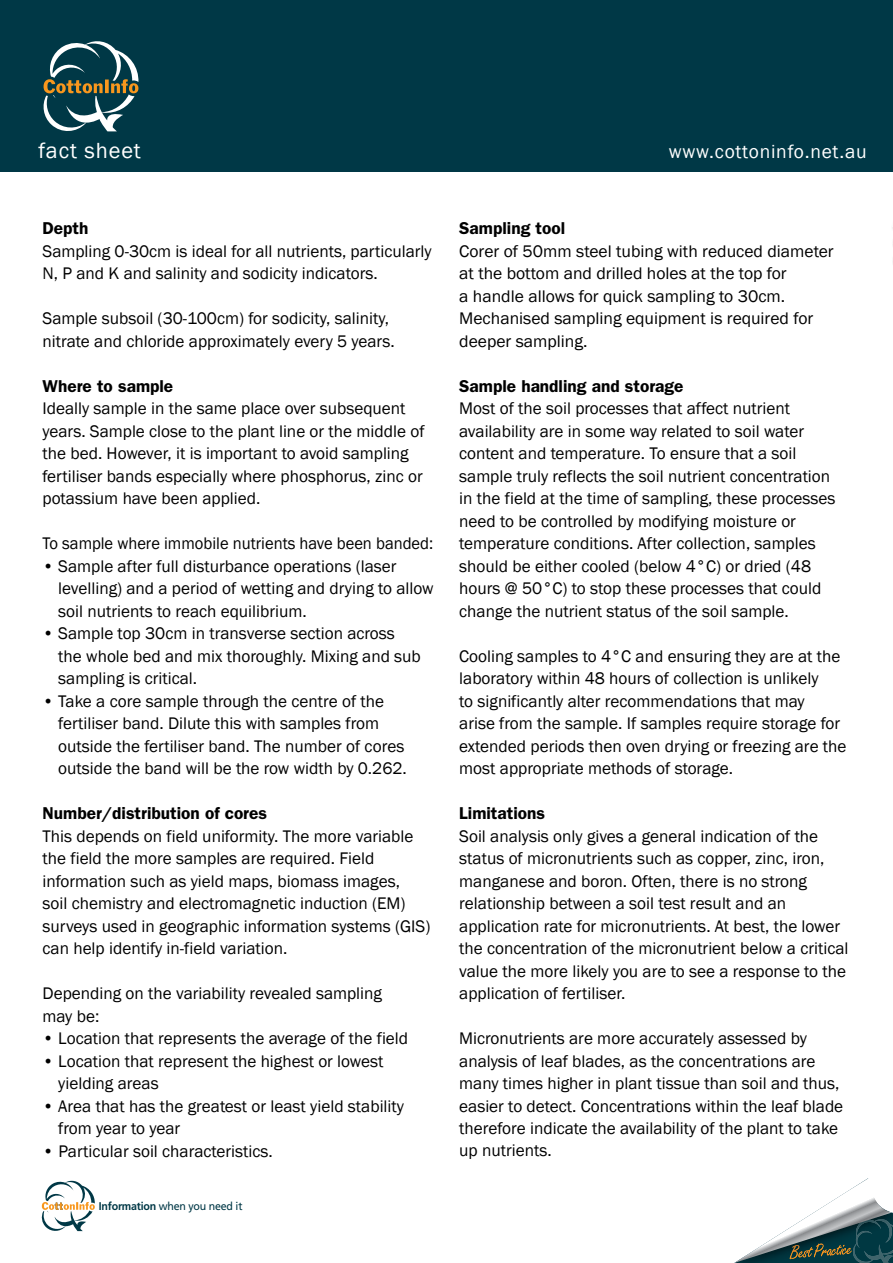
<style>
.page{position:relative;width:893px;height:1263px;background:#fff}
.page>*{position:absolute;margin:0;border:0;box-sizing:border-box;transform-origin:0 0}
.t1{font:22.5px "Franklin Gothic";letter-spacing:.04em;color:#fff}
.t2{font:19.5px "Franklin Gothic";letter-spacing:.04em;color:#fff}
.t3{font:17.25px/22.5px "Franklin Gothic";color:#000}
.t4{font:600 17.25px "Franklin Gothic";color:#000}
.t5{font:17.25px "Franklin Gothic";color:#000;scale:.96 1}
.t6{font:11.25px "Frutiger";letter-spacing:-.02em;color:#003846;scale:.95 1}
.s1{font-weight:700}
</style>
<div class="page">
<svg style="left:41px;top:1180px;width:54px;height:52px"></svg>
<div style="left:0;top:0;width:893px;height:171px;background:#003846"></div>
<svg style="left:43px;top:41px;width:96px;height:91px"></svg>
<svg style="left:734px;top:1178px;width:159px;height:85px"></svg>
<h1 class="t1" style="left:38px;top:136px;width:104px">fact sheet</h1>
<p class="t2" style="left:669px;top:139px;width:199px">www.cottoninfo.net.au</p>
<p class="t4" style="left:43px;top:218px;width:47px">Depth</p>
<p class="t3" style="left:43px;top:240px;width:391px">Sampling 0-30cm is ideal for all nutrients, particularly<br>N, P and K and salinity and sodicity indicators.</p>
<p class="t3" style="left:43px;top:307px;width:354px">Sample subsoil (30-100cm) for sodicity, salinity, nitrate and chloride approximately every 5 years.</p>
<p class="t4" style="left:43px;top:375px;width:132px">Where to sample</p>
<p class="t3" style="left:43px;top:397px;width:384px">Ideally sample in the same place over subsequent years. Sample close to the plant line or the middle of the bed. However, it is important to avoid sampling fertiliser bands especially where phosphorus, zinc or potassium have been applied.</p>
<p class="t5" style="left:43px;top:533px;width:409px">To sample where immobile nutrients have been banded:</p>
<p class="t3" style="left:58px;top:555px;width:377px;text-indent:-16px">• Sample after full disturbance operations (laser levelling) and a period of wetting and drying to allow soil nutrients to reach equilibrium.</p>
<p class="t3" style="left:58px;top:622px;width:364px;text-indent:-16px">• Sample top 30cm in transverse section across the whole bed and mix thoroughly. Mixing and sub sampling is critical.</p>
<p class="t3" style="left:58px;top:690px;width:350px;text-indent:-16px">• Take a core sample through the centre of the fertiliser band. Dilute this with samples from outside the fertiliser band. The number of cores outside the band will be the row width by 0.262.</p>
<p class="t4" style="left:43px;top:803px;width:226px">Number/distribution of cores</p>
<p class="t3" style="left:43px;top:825px;width:389px">This depends on field uniformity. The more variable the field the more samples are required. Field information such as yield maps, biomass images,<br>soil chemistry and electromagnetic induction (EM) surveys used in geographic information systems (GIS) can help identify in-field variation.</p>
<p class="t3" style="left:43px;top:982px;width:341px">Depending on the variability revealed sampling may be:</p>
<p class="t3" style="left:43px;top:1027px;width:367px">• Location that represents the average of the field</p>
<p class="t3" style="left:58px;top:1050px;width:327px;text-indent:-16px">• Location that represent the highest or lowest yielding areas</p>
<p class="t3" style="left:58px;top:1095px;width:347px;text-indent:-16px">• Area that has the greatest or least yield stability from year to year</p>
<p class="t3" style="left:43px;top:1140px;width:232px">• Particular soil characteristics.</p>
<p class="t6" style="left:99px;top:1199px;width:153px"><span class="s1">Information</span> when you need it</p>
<p class="t4" style="left:459px;top:218px;width:107px">Sampling tool</p>
<p class="t3" style="left:459px;top:240px;width:376px">Corer of 50mm steel tubing with reduced diameter at the bottom and drilled holes at the top for<br>a handle allows for quick sampling to 30cm.<br>Mechanised sampling equipment is required for deeper sampling.</p>
<p class="t4" style="left:459px;top:375px;width:226px">Sample handling and storage</p>
<p class="t3" style="left:459px;top:397px;width:378px">Most of the soil processes that affect nutrient availability are in some way related to soil water content and temperature. To ensure that a soil sample truly reflects the soil nutrient concentration in the field at the time of sampling, these processes need to be controlled by modifying moisture or temperature conditions. After collection, samples should be either cooled (below 4°C) or dried (48 hours @ 50°C) to stop these processes that could change the nutrient status of the soil sample.</p>
<p class="t3" style="left:459px;top:645px;width:389px">Cooling samples to 4°C and ensuring they are at the laboratory within 48 hours of collection is unlikely<br>to significantly alter recommendations that may<br>arise from the sample. If samples require storage for extended periods then oven drying or freezing are the most appropriate methods of storage.</p>
<p class="t4" style="left:459px;top:803px;width:87px">Limitations</p>
<p class="t3" style="left:459px;top:825px;width:391px">Soil analysis only gives a general indication of the status of micronutrients such as copper, zinc, iron, manganese and boron. Often, there is no strong relationship between a soil test result and an application rate for micronutrients. At best, the lower the concentration of the micronutrient below a critical value the more likely you are to see a response to the application of fertiliser.</p>
<p class="t3" style="left:459px;top:1027px;width:386px">Micronutrients are more accurately assessed by analysis of leaf blades, as the concentrations are many times higher in plant tissue than soil and thus, easier to detect. Concentrations within the leaf blade therefore indicate the availability of the plant to take up nutrients.</p>
</div>
